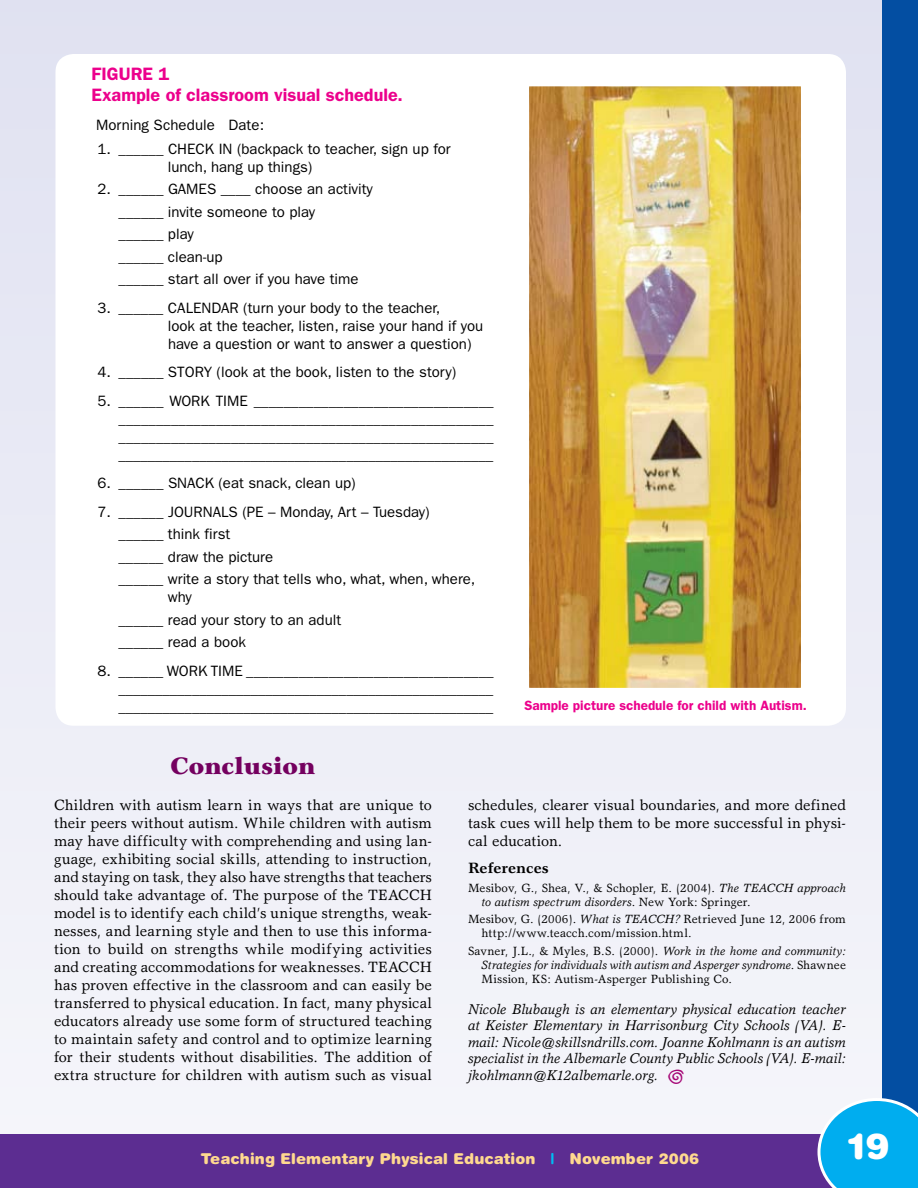
<style>
.page{position:relative;width:918px;height:1188px;background:#fff}
.page>*{position:absolute;margin:0;border:0;box-sizing:border-box;transform-origin:0 0}
.t1{font:900 36px "Helvetica Rounded";color:#fff}
.t2{font:900 24px "Garth Graphic";color:#74005f}
.t3{font:600 18px/21px "Franklin Gothic";color:#ec008c}
.t4{font:15px/22.5px "Franklin Gothic";color:#000}
.t5{font:15px/18px "Garth Graphic";letter-spacing:.005em;color:#000;text-align:justify}
.t6{font:900 15px "Helvetica Rounded";letter-spacing:.01em;color:#ffd98f}
.t7{font:700 15px "Garth Graphic";color:#000}
.t8{font:italic 14.25px/16.5px "Garth Graphic";color:#000;text-align:justify}
.t9{font:600 13.5px "Franklin Gothic";color:#ec008c}
.t10{font:12px/14.2px "Garth Graphic";letter-spacing:.01em;color:#000}
.t11{font:italic 12px/14.2px "Garth Graphic";letter-spacing:.01em;color:#000;text-align:justify}
.s1{font-style:italic}
.s2{font-style:normal}
.s3{font-family:"Good Dog Bones";font-style:normal;font-size:18px;color:#a50575}
.s4{color:#00bdf2}
</style>
<div class="page">
<div style="left:882px;top:0;width:36px;height:1188px;background:#034ea2"></div>
<div style="left:0;top:1134px;width:918px;height:54px;background:#5c2d91"></div>
<svg style="left:818px;top:1098px;width:100px;height:90px"></svg>
<div style="left:881px;top:1151px;width:37px;height:37px;background:#00adef"></div>
<img style="left:529px;top:87px;width:271px;height:600px">
<p class="t3" style="left:92px;top:64px;width:313px">Figure 1-<br>Example of classroom visual schedule.</p>
<p class="t4" style="left:96px;top:114px;width:170px">Morning Schedule Date:</p>
<p class="t4" style="left:168px;top:140px;width:285px;line-height:18px;text-indent:-70px">1. ______ CHECK IN (backpack to teacher, sign up for lunch, hang up things)</p>
<p class="t4" style="left:118px;top:178px;width:256px;text-indent:-21px">2. ______ GAMES ____ choose an activity ______ invite someone to play<br>______ play<br>______ clean-up<br>______ start all over if you have time</p>
<p class="t4" style="left:168px;top:299px;width:317px;line-height:18px;text-indent:-70px">3. ______ CALENDAR (turn your body to the teacher,<br>look at the teacher, listen, raise your hand if you have a question or want to answer a question)</p>
<p class="t4" style="left:98px;top:361px;width:360px">4. ______ STORY (look at the book, listen to the story)</p>
<p class="t4" style="left:118px;top:392px;width:377px;line-height:18px;text-align:justify;text-indent:-21px">5. ______ WORK TIME ________________________________ __________________________________________________ __________________________________________________ ___________________________________________________</p>
<p class="t4" style="left:98px;top:472px;width:260px">6. ______ SNACK (eat snack, clean up)</p>
<p class="t4" style="left:118px;top:501px;width:359px;text-indent:-21px">7. ______ JOURNALS (PE – Monday, Art – Tuesday) ______ think first<br>______ draw the picture<br>______ write a story that tells who, what, when, where,</p>
<p class="t4" style="left:118px;top:586px;width:224px;text-indent:50px">why<br>______ read your story to an adult ______ read a book</p>
<p class="t4" style="left:118px;top:662px;width:377px;line-height:18px;text-align:justify;text-indent:-21px">8. ______ WORK TIME _________________________________ ___________________________________________________ ___________________________________________________</p>
<p class="t9" style="left:524px;top:698px;width:284px">Sample picture schedule for child with Autism.</p>
<h2 class="t2" style="left:171px;top:751px;width:146px">Conclusion</h2>
<p class="t5" style="left:54px;top:796px;width:380px">Children with autism learn in ways that are unique to their peers without autism. While children with autism may have difficulty with comprehending and using lan&shy;guage, exhibiting social skills, attending to instruction, and staying on task, they also have strengths that teachers should take advantage of. The purpose of the TEACCH model is to identify each child’s unique strengths, weak&shy;nesses, and learning style and then to use this informa&shy;tion to build on strengths while modifying activities and creating accommodations for weaknesses. TEACCH has proven effective in the classroom and can easily be transferred to physical education. In fact, many physical educators already use some form of structured teaching to maintain safety and control and to optimize learning for their students without disabilities. The addition of extra structure for children with autism such as visual</p>
<p class="t5" style="left:468px;top:796px;width:380px">schedules, clearer visual boundaries, and more defined task cues will help them to be more successful in physi&shy;cal education.</p>
<p class="t7" style="left:468px;top:859px;width:82px">References</p>
<p class="t10" style="left:482px;top:880px;width:366px;text-indent:-14px">Mesibov, G., Shea, V., &amp; Schopler, E. (2004). <span class="s1">The TEACCH approach to autism spectrum disorders</span>. New York: Springer.</p>
<p class="t10" style="left:482px;top:912px;width:366px;text-indent:-14px">Mesibov, G. (2006). <span class="s1">What is TEACCH?</span> Retrieved June 12, 2006 from http://www.teacch.com/mission.html.</p>
<p class="t11" style="left:482px;top:943px;width:366px;text-indent:-14px"><span class="s2">Savner, J.L., &amp; Myles, B.S. (2000).</span> Work in the home and community:<br>Strategies for individuals with autism and Asperger syndrome<span class="s2">. Shawnee Mission, KS: Autism-Asperger Publishing Co.</span></p>
<p class="t8" style="left:468px;top:1001px;width:379px">Nicole Blubaugh is an elementary physical education teacher at Keister Elementary in Harrisonburg City Schools (VA). E&shy;mail: Nicole@skillsndrills.com. Joanne Kohlmann is an autism specialist in the Albemarle County Public Schools (VA). E-mail: jkohlmann@K12albemarle.org. <span class="s3">j</span></p>
<p class="t6" style="left:201px;top:1149px;width:355px">Teaching Elementary Physical Education <span class="s4">|</span></p>
<p class="t6" style="left:569px;top:1149px;width:131px">November 2006</p>
<h1 class="t1" style="left:847px;top:1123px;width:44px">19</h1>
</div>
